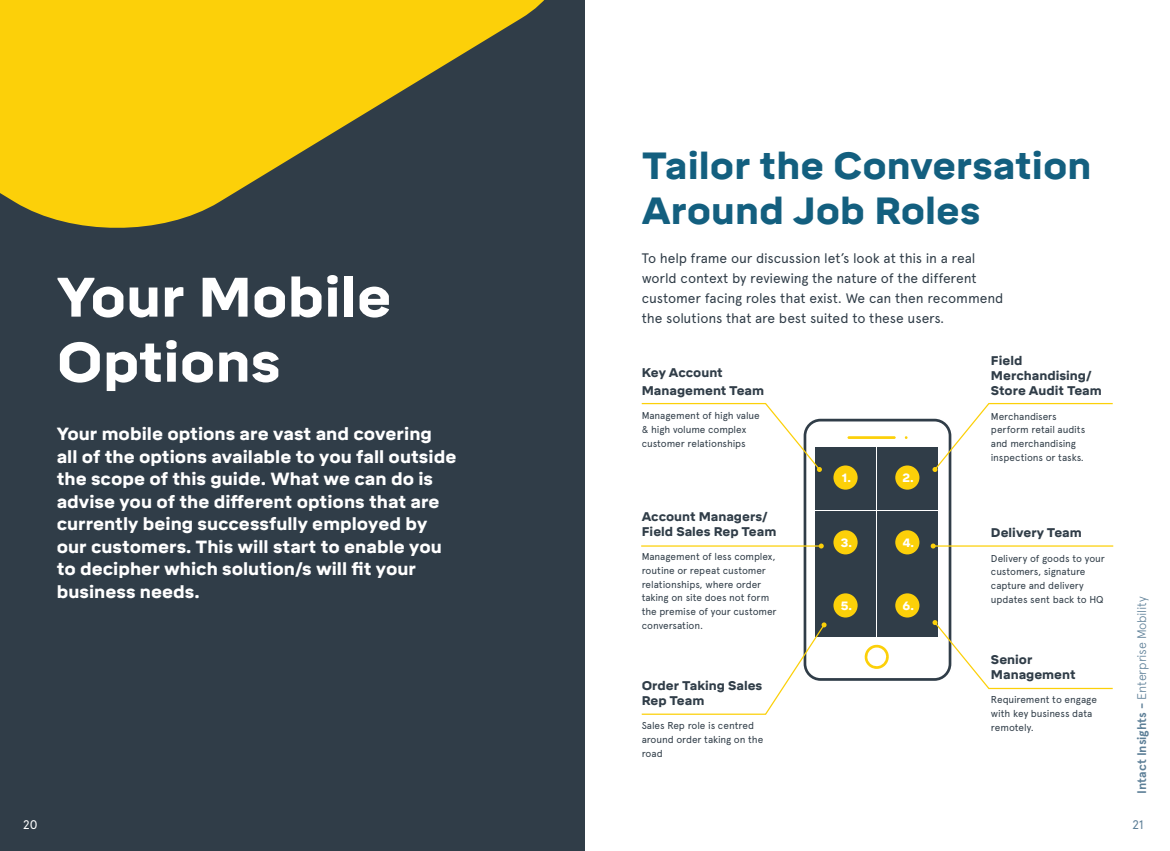
<style>
.page{position:relative;width:1170px;height:851px;background:#fff}
.page>*{position:absolute;margin:0;border:0;box-sizing:border-box;transform-origin:0 0}
.t1{font:900 55px/65px "Mikro";color:#fff}
.t2{font:900 37.5px/45px "Mikro";color:#135f7f}
.t3{font:900 17.5px/22.5px "Mikro";color:#fff}
.t4{font:13.75px/20px "Apercu";letter-spacing:-.01em;color:#303d48}
.t5{font:900 12.5px/15px "Mikro";color:#303d48}
.t6{font:300 12.5px "Apercu";letter-spacing:-.02em;color:#5d7f97}
.t7{font:12.5px "Apercu";color:#fff}
.t8{font:12.5px "Apercu";color:#5d7f97}
.t9{font:900 12px "Mikro";color:#fff}
.t10{font:10px/13.8px "Apercu";letter-spacing:-.01em;color:#303d48}
.s1{font-weight:700}
</style>
<div class="page">
<div style="left:0;top:0;width:585px;height:850px;background:#303d48"></div>
<svg style="left:641px;top:403px;width:472px;height:312px"></svg>
<div style="left:833px;top:465px;width:24px;height:24px;background:#fcd009;border-radius:50%"></div>
<div style="left:833px;top:530px;width:24px;height:24px;background:#fcd009;border-radius:50%"></div>
<div style="left:833px;top:593px;width:24px;height:24px;background:#fcd009;border-radius:50%"></div>
<div style="left:895px;top:465px;width:24px;height:24px;background:#fcd009;border-radius:50%"></div>
<div style="left:895px;top:530px;width:24px;height:24px;background:#fcd009;border-radius:50%"></div>
<div style="left:895px;top:593px;width:24px;height:24px;background:#fcd009;border-radius:50%"></div>
<svg style="left:0;top:0;width:544px;height:228px;fill:#fcd009"></svg>
<p class="t1" style="left:57px;top:265px;width:336px">Your Mobile<br>Options</p>
<p class="t3" style="left:57px;top:423px;width:401px">Your mobile options are vast and covering all of the options available to you fall outside the scope of this guide. What we can do is advise you of the different options that are currently being successfully employed by our customers. This will start to enable you to decipher which solution/s will fit your business needs.</p>
<p class="t2" style="left:641px;top:144px;width:451px">Tailor the Conversation<br>Around Job Roles</p>
<p class="t4" style="left:641px;top:248px;width:363px">To help frame our discussion let’s look at this in a real world context by reviewing the nature of the different customer facing roles that exist. We can then recommend the solutions that are best suited to these users.</p>
<p class="t5" style="left:641px;top:364px;width:124px;line-height:17.5px">Key Account<br>Management Team</p>
<p class="t10" style="left:641px;top:408px;width:119px">Management of high value &amp; high volume complex customer relationships</p>
<p class="t5" style="left:641px;top:508px;width:136px">Account Managers/<br>Field Sales Rep Team</p>
<p class="t10" style="left:641px;top:549px;width:136px">Management of less complex, routine or repeat customer relationships, where order taking on site does not form the premise of your customer conversation.</p>
<p class="t5" style="left:641px;top:677px;width:122px">Order Taking Sales<br>Rep Team</p>
<p class="t10" style="left:641px;top:718px;width:123px">Sales Rep role is centred around order taking on the road</p>
<p class="t9" style="left:841px;top:470px;width:11px">1.</p>
<p class="t9" style="left:902px;top:470px;width:13px">2.</p>
<p class="t9" style="left:840px;top:535px;width:13px">3.</p>
<p class="t9" style="left:902px;top:535px;width:13px">4.</p>
<p class="t9" style="left:840px;top:598px;width:13px">5.</p>
<p class="t9" style="left:902px;top:598px;width:13px">6.</p>
<p class="t5" style="left:990px;top:353px;width:112px">Field<br>Merchandising/<br>Store Audit Team</p>
<p class="t10" style="left:990px;top:409px;width:96px">Merchandisers perform retail audits and merchandising inspections or tasks.</p>
<p class="t5" style="left:990px;top:525px;width:92px">Delivery Team</p>
<p class="t10" style="left:990px;top:551px;width:115px">Delivery of goods to your customers, signature capture and delivery updates sent back to HQ</p>
<p class="t5" style="left:990px;top:652px;width:86px">Senior<br>Management</p>
<p class="t10" style="left:990px;top:692px;width:108px">Requirement to engage with key business data remotely.</p>
<p class="t6" style="left:1134px;top:793px;width:199px;rotate:-90deg"><span class="s1">Intact Insights -</span> Enterprise Mobility</p>
<p class="t7" style="left:23px;top:816px;width:16px">20</p>
<p class="t8" style="left:1131px;top:816px;width:13px">21</p>
</div>
